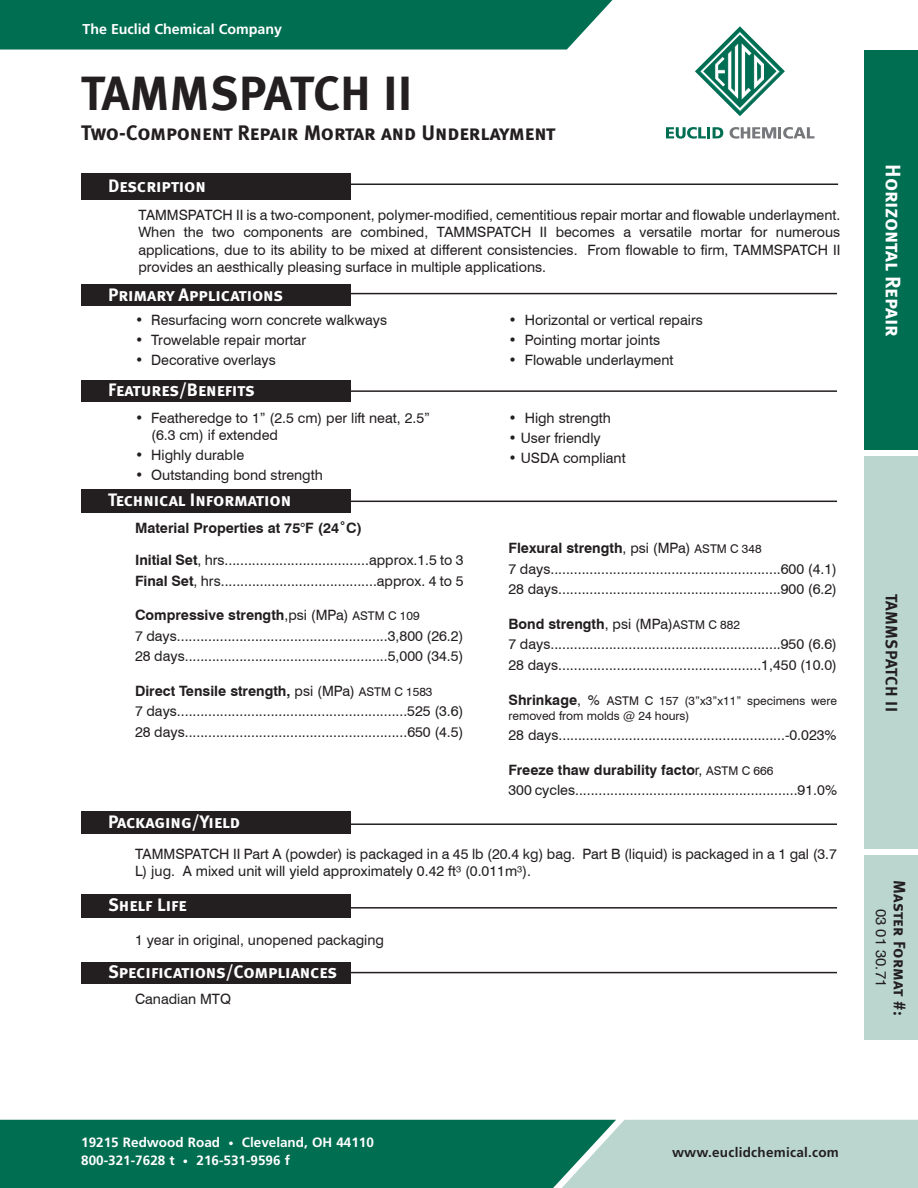
<style>
.page{position:relative;width:918px;height:1188px;background:#fff}
.page>*{position:absolute;margin:0;border:0;box-sizing:border-box;transform-origin:0 0}
.Heading_1{font:48px "Meta Bold Caps";letter-spacing:-.01em;color:#231f20}
.Heading_2{font:21px "Meta Bold Caps";letter-spacing:-.005em;color:#231f20}
.Heading_1-2{font:21px "Meta Bold Caps";letter-spacing:-.005em;color:#fff}
.SubHeading{font:18px "Meta Bold Caps";color:#fff}
.Side_Bar_Heading{font:16.5px "Meta Bold Caps";letter-spacing:.015em;color:#231f20}
.Side_Bar_Heading-2{font:15px "Swiss 721 BT";color:#231f20}
.Body_Copy{font:14.25px/17.2px "Swiss 721 BT";color:#231f20;text-align:justify}
.Bullet_Copy{font:14.25px/17.2px "Swiss 721 BT";color:#231f20}
.Body_Copy-2{font:700 14.25px "Swiss 721 BT";color:#231f20}
.Bullet_Copy-2{font:700 14.25px "Swiss 721 BT";color:#231f20}
.t1{font:700 14.25px "Frutiger LT Std";color:#fff}
.t2{font:700 13.5px "Frutiger LT Std";color:#fff}
.t3{font:700 13.5px "Frutiger LT Std";letter-spacing:.02em;color:#231f20}
.Body_Copy-3{font:12px/15px "Swiss 721 BT";color:#231f20}
.s1{font-weight:700}
.s2{font-weight:400}
.s3{font-weight:400;font-size:12px}
.s4{font-weight:700;font-size:14.25px}
.s5{font-size:14.25px}
.s6{font-size:10.5px}
</style>
<div class="page">
<div style="left:864px;top:855px;width:54px;height:185px;background:#bad6cf"></div>
<div style="left:864px;top:457px;width:54px;height:392px;background:#bad6cf"></div>
<div style="left:864px;top:51px;width:54px;height:399px;background:#006e51"></div>
<svg style="left:695px;top:26px;width:90px;height:90px"></svg>
<svg style="left:666px;top:127px;width:57px;height:12px"></svg>
<svg style="left:730px;top:127px;width:84px;height:12px"></svg>
<div style="left:0;top:0;width:612px;height:50px;background:#006e51"></div>
<svg style="left:0;top:1120px;width:918px;height:68px;background:#43947e"></svg>
<div style="left:81px;top:173px;width:270px;height:26px;background:#231f20"></div>
<hr style="left:341px;top:184px;width:497px;height:1px;background:#231f20">
<hr style="left:340px;top:293px;width:497px;height:1px;background:#231f20">
<div style="left:81px;top:284px;width:270px;height:22px;background:#231f20"></div>
<div style="left:81px;top:380px;width:270px;height:22px;background:#231f20"></div>
<hr style="left:340px;top:390px;width:497px;height:2px;background:#231f20">
<div style="left:81px;top:489px;width:270px;height:24px;background:#231f20"></div>
<hr style="left:340px;top:501px;width:497px;height:1px;background:#231f20">
<div style="left:81px;top:812px;width:270px;height:22px;background:#231f20"></div>
<hr style="left:340px;top:823px;width:497px;height:2px;background:#231f20">
<div style="left:81px;top:894px;width:270px;height:24px;background:#231f20"></div>
<hr style="left:340px;top:907px;width:497px;height:2px;background:#231f20">
<div style="left:81px;top:962px;width:270px;height:21px;background:#231f20"></div>
<hr style="left:340px;top:972px;width:497px;height:1px;background:#231f20">
<p class="t1" style="left:82px;top:21px;width:201px">The Euclid Chemical Company</p>
<p class="Heading_1" style="left:81px;top:65px;width:333px">TAMMSPATCH II</p>
<p class="Heading_2" style="left:81px;top:120px;width:476px">Two-Component Repair Mortar and Underlayment</p>
<p class="SubHeading" style="left:108px;top:175px;width:99px">Description</p>
<p class="Body_Copy" style="left:138px;top:206px;width:704px">TAMMSPATCH II is a two-component, polymer-modified, cementitious repair mortar and flowable underlayment.<br>When the two components are combined, TAMMSPATCH II becomes a versatile mortar for numerous applications, due to its ability to be mixed at different consistencies. From flowable to firm, TAMMSPATCH II provides an aesthically pleasing surface in multiple applications.</p>
<p class="SubHeading" style="left:108px;top:284px;width:177px">Primary Applications</p>
<p class="Bullet_Copy" style="left:135px;top:311px;width:254px">• Resurfacing worn concrete walkways</p>
<p class="Bullet_Copy" style="left:135px;top:331px;width:173px">• Trowelable repair mortar</p>
<p class="Bullet_Copy" style="left:135px;top:351px;width:142px">• Decorative overlays</p>
<p class="Bullet_Copy" style="left:509px;top:311px;width:196px">• Horizontal or vertical repairs</p>
<p class="Bullet_Copy" style="left:509px;top:331px;width:153px">• Pointing mortar joints</p>
<p class="Bullet_Copy" style="left:509px;top:351px;width:167px">• Flowable underlayment</p>
<p class="SubHeading" style="left:108px;top:380px;width:148px">Features/Benefits</p>
<p class="Bullet_Copy" style="left:151px;top:409px;width:280px;text-indent:-16px">• Featheredge to 1” (2.5 cm) per lift neat, 2.5” (6.3 cm) if extended</p>
<p class="Bullet_Copy" style="left:135px;top:446px;width:111px">• Highly durable</p>
<p class="Bullet_Copy" style="left:135px;top:466px;width:189px">• Outstanding bond strength</p>
<p class="SubHeading" style="left:108px;top:489px;width:185px">Technical Information</p>
<p class="Bullet_Copy-2" style="left:135px;top:519px;width:229px">Material Properties at 75°F (24˚C)</p>
<p class="Body_Copy" style="left:135px;top:551px;width:330px"><span class="s1">Initial Set</span>, hrs.....................................approx.1.5 to 3</p>
<p class="Body_Copy" style="left:135px;top:572px;width:330px"><span class="s1">Final Set</span>, hrs........................................approx. 4 to 5</p>
<p class="Body_Copy-2" style="left:135px;top:607px;width:286px">Compressive strength<span class="s2">,psi (MPa)</span> <span class="s3">ASTM C 109</span></p>
<p class="Body_Copy" style="left:135px;top:627px;width:330px">7 days......................................................3,800 (26.2)</p>
<p class="Body_Copy" style="left:135px;top:647px;width:330px">28 days....................................................5,000 (34.5)</p>
<p class="Body_Copy-2" style="left:135px;top:682px;width:299px">Direct Tensile strength, <span class="s2">psi (MPa)</span> <span class="s3">ASTM C 1583</span></p>
<p class="Body_Copy" style="left:135px;top:703px;width:330px">7 days...........................................................525 (3.6)</p>
<p class="Body_Copy" style="left:135px;top:723px;width:330px">28 days.........................................................650 (4.5)</p>
<p class="Bullet_Copy" style="left:509px;top:409px;width:104px">• High strength</p>
<p class="Bullet_Copy" style="left:509px;top:429px;width:94px">• User friendly</p>
<p class="Bullet_Copy" style="left:509px;top:449px;width:119px">• USDA compliant</p>
<p class="Body_Copy-2" style="left:508px;top:540px;width:255px">Flexural strength<span class="s2">, psi (MPa)</span> <span class="s3">ASTM C 348</span></p>
<p class="Body_Copy" style="left:508px;top:560px;width:330px">7 days...........................................................600 (4.1)</p>
<p class="Body_Copy" style="left:508px;top:580px;width:330px">28 days.........................................................900 (6.2)</p>
<p class="Body_Copy-2" style="left:508px;top:615px;width:233px">Bond strength<span class="s2">, psi (MPa)</span><span class="s3">ASTM C 882</span></p>
<p class="Body_Copy" style="left:508px;top:636px;width:330px">7 days...........................................................950 (6.6)</p>
<p class="Body_Copy" style="left:508px;top:656px;width:330px">28 days....................................................1,450 (10.0)</p>
<p class="Body_Copy-3" style="left:508px;top:693px;width:330px"><span class="s4">Shrinkage</span><span class="s5">, %</span> ASTM C 157 (3”x3”x11” specimens were removed from molds @ 24 hours)</p>
<p class="Body_Copy" style="left:508px;top:726px;width:330px">28 days..........................................................-0.023%</p>
<p class="Body_Copy-2" style="left:508px;top:761px;width:266px">Freeze thaw durability facto<span class="s2">r,</span> <span class="s3">ASTM C 666</span></p>
<p class="Body_Copy" style="left:508px;top:781px;width:330px">300 cycles.........................................................91.0%</p>
<p class="SubHeading" style="left:108px;top:811px;width:134px">Packaging/Yield</p>
<p class="Body_Copy" style="left:135px;top:845px;width:704px">TAMMSPATCH II Part A (powder) is packaged in a 45 lb (20.4 kg) bag. Part B (liquid) is packaged in a 1 gal (3.7<br>L) jug. A mixed unit will yield approximately 0.42 ft³ (0.011m³).</p>
<p class="SubHeading" style="left:108px;top:894px;width:80px">Shelf Life</p>
<p class="Body_Copy" style="left:135px;top:931px;width:251px">1 year in original, unopened packaging</p>
<p class="SubHeading" style="left:108px;top:961px;width:231px">Specifications/Compliances</p>
<p class="Body_Copy" style="left:135px;top:990px;width:98px">Canadian MTQ</p>
<p class="Heading_1-2" style="left:906px;top:164px;width:174px;rotate:90deg">Horizontal Repair</p>
<p class="Side_Bar_Heading" style="left:901px;top:594px;width:119px;rotate:90deg">TAMMSPATCH II</p>
<p class="Side_Bar_Heading" style="left:909px;top:880px;width:137px;rotate:90deg">Master Format #:</p>
<p class="Side_Bar_Heading-2" style="left:890px;top:909px;width:80px;rotate:90deg">03 01 30.71</p>
<p class="t2" style="left:81px;top:1134px;width:294px">19215 Redwood Road <span class="s6">•</span> Cleveland, OH 44110</p>
<p class="t2" style="left:81px;top:1152px;width:210px">800-321-7628 t <span class="s6">•</span> 216-531-9596 f</p>
<p class="t3" style="left:672px;top:1144px;width:168px">www.euclidchemical.com</p>
</div>
